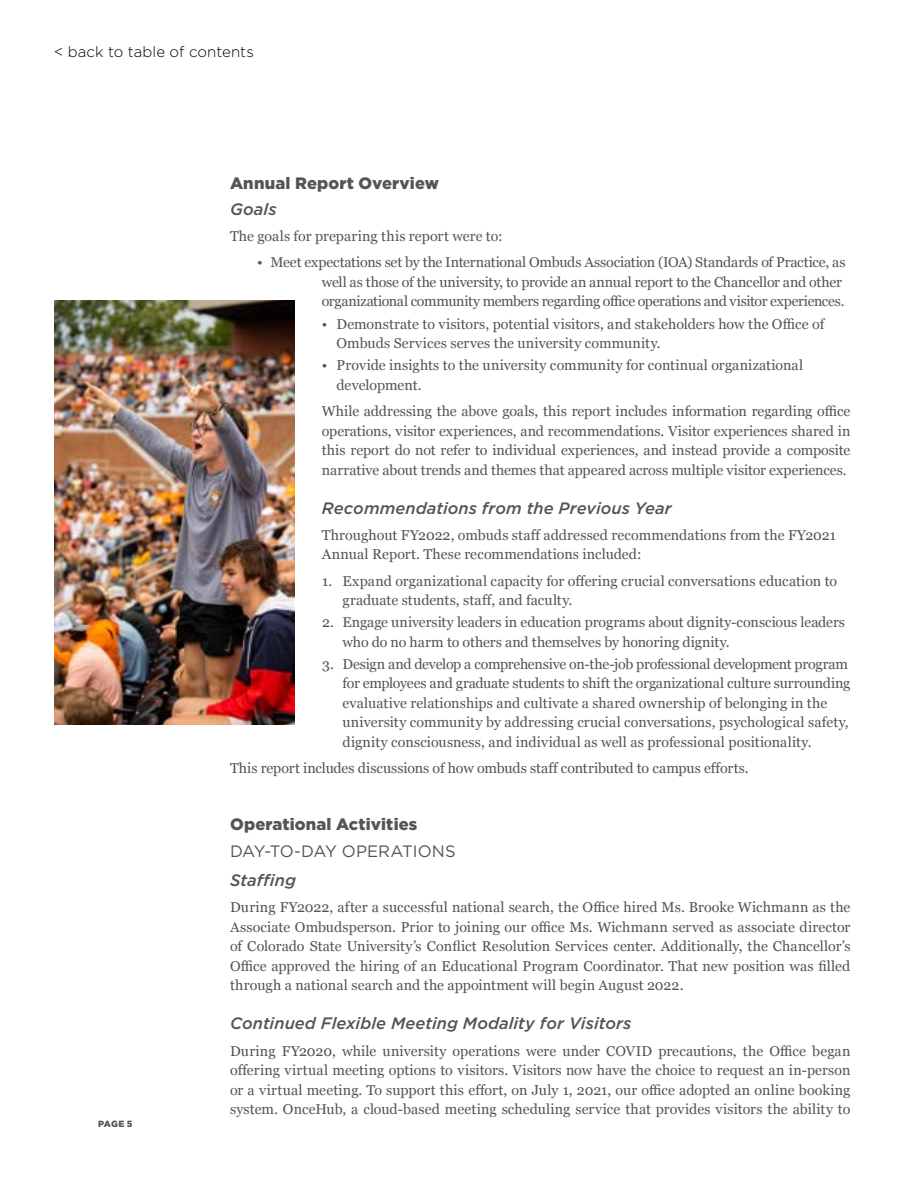
<style>
.page{position:relative;width:918px;height:1188px;background:#fff}
.page>*{position:absolute;margin:0;border:0;box-sizing:border-box;transform-origin:0 0}
.t1{font:italic 500 16.5px "Gotham";letter-spacing:.005em;color:#545456}
.t2{font:900 16.5px "Gotham";letter-spacing:.01em;color:#545456}
.t3{font:16.5px "Gotham";letter-spacing:-.005em;color:#545456}
.t4{font:300 15px "Gotham";letter-spacing:.005em;color:#000}
.t5{font:14.25px/19.5px "Georgia";letter-spacing:-.005em;color:#545456}
.t6{font:900 9px "Gotham";color:#545456}
</style>
<div class="page">
<img style="left:54px;top:301px;width:241px;height:424px">
<p class="t4" style="left:54px;top:43px;width:201px">&lt; back to table of contents</p>
<p class="t2" style="left:230px;top:171px;width:210px">Annual Report Overview</p>
<p class="t1" style="left:230px;top:198px;width:48px">Goals</p>
<p class="t5" style="left:230px;top:226px;width:274px">The goals for preparing this report were to:</p>
<p class="t5" style="left:322px;top:252px;width:525px;text-indent:-65px">• Meet expectations set by the International Ombuds Association (IOA) Standards of Practice, as well as those of the university, to provide an annual report to the Chancellor and other organizational community members regarding office operations and visitor experiences.</p>
<p class="t5" style="left:337px;top:313px;width:489px;text-indent:-15px">• Demonstrate to visitors, potential visitors, and stakeholders how the Office of<br>Ombuds Services serves the university community.</p>
<p class="t5" style="left:337px;top:355px;width:468px;text-indent:-15px">• Provide insights to the university community for continual organizational development.</p>
<p class="t5" style="left:322px;top:401px;width:530px;text-align:justify">While addressing the above goals, this report includes information regarding office operations, visitor experiences, and recommendations. Visitor experiences shared in this report do not refer to individual experiences, and instead provide a composite narrative about trends and themes that appeared across multiple visitor experiences.</p>
<p class="t1" style="left:322px;top:497px;width:351px">Recommendations from the Previous Year</p>
<p class="t5" style="left:322px;top:525px;width:516px">Throughout FY2022, ombuds staff addressed recommendations from the FY2021<br>Annual Report. These recommendations included:</p>
<p class="t5" style="left:343px;top:570px;width:496px;text-indent:-20px">1. Expand organizational capacity for offering crucial conversations education to graduate students, staff, and faculty.</p>
<p class="t5" style="left:343px;top:612px;width:504px;text-indent:-20px">2. Engage university leaders in education programs about dignity-conscious leaders who do no harm to others and themselves by honoring dignity.</p>
<p class="t5" style="left:343px;top:654px;width:509px;text-indent:-20px">3. Design and develop a comprehensive on-the-job professional development program for employees and graduate students to shift the organizational culture surrounding evaluative relationships and cultivate a shared ownership of belonging in the university community by addressing crucial conversations, psychological safety, dignity consciousness, and individual as well as professional positionality.</p>
<p class="t5" style="left:230px;top:758px;width:520px">This report includes discussions of how ombuds staff contributed to campus efforts.</p>
<p class="t6" style="left:98px;top:1117px;width:36px">PAGE 5</p>
<p class="t2" style="left:230px;top:813px;width:189px">Operational Activities</p>
<p class="t3" style="left:230px;top:841px;width:227px">DAY-TO-DAY OPERATIONS</p>
<p class="t1" style="left:230px;top:870px;width:68px">Staffing</p>
<p class="t5" style="left:230px;top:897px;width:622px;text-align:justify">During FY2022, after a successful national search, the Office hired Ms. Brooke Wichmann as the Associate Ombudsperson. Prior to joining our office Ms. Wichmann served as associate director of Colorado State University’s Conflict Resolution Services center. Additionally, the Chancellor’s Office approved the hiring of an Educational Program Coordinator. That new position was filled through a national search and the appointment will begin August 2022.</p>
<p class="t1" style="left:230px;top:1013px;width:403px">Continued Flexible Meeting Modality for Visitors</p>
<p class="t5" style="left:230px;top:1040px;width:622px;text-align:justify">During FY2020, while university operations were under COVID precautions, the Office began offering virtual meeting options to visitors. Visitors now have the choice to request an in-person or a virtual meeting. To support this effort, on July 1, 2021, our office adopted an online booking system. OnceHub, a cloud-based meeting scheduling service that provides visitors the ability to</p>
</div>
